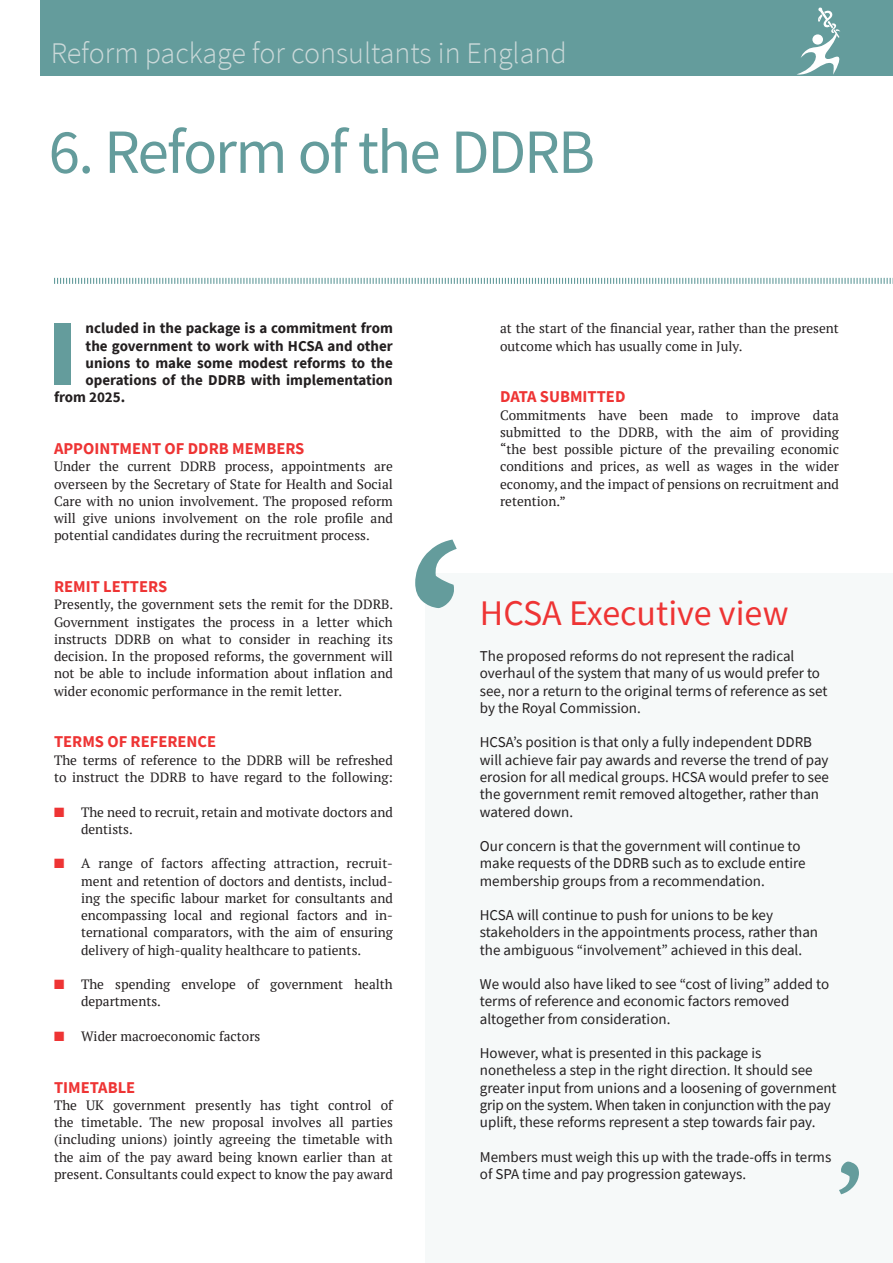
<style>
.page{position:relative;width:893px;height:1263px;background:#fff}
.page>*{position:absolute;margin:0;border:0;box-sizing:border-box;transform-origin:0 0}
._4-line_serif_-_red{font:900 94.65px "Source Sans Pro";color:#649c9c}
.t1{font:63px "Source Sans Pro";letter-spacing:-.035em;color:#649c9c}
._15pt_Light_-_Grey{font:36px "Source Sans Pro";color:#ee3434}
.Topic_-_light_-_green__20pt{font:300 30px "Source Sans Pro";color:#cbd9d9}
.SUB_HEAD_11PT_BOLD{font:700 16.5px "Source Sans Pro";color:#ee3434}
.Body_2nd_par_serif{font:700 16.5px "Source Sans Pro";color:#ee3434}
.Body_2nd_par_s-serif{font:15px/17.2px "Source Sans Pro";color:#231f20}
._4-line_serif_-_red-2{font:700 15px "Source Sans Pro";color:#231f20}
.Body_2nd_par_serif-2{font:13.5px/17.2px "PT Serif";color:#231f20;text-align:justify}
.Body_text_serif{font:13.5px/17.2px "PT Serif";color:#231f20;text-align:justify}
.s1{color:#ee3434}
</style>
<div class="page">
<div style="left:40px;top:0;width:853px;height:75px;background:#649c9c"></div>
<svg style="left:54px;top:277px;width:839px;height:7px"></svg>
<svg style="left:797px;top:8px;width:50px;height:68px"></svg>
<div style="left:425px;top:574px;width:468px;height:689px;background:#f6f9f9"></div>
<svg style="left:415px;top:539px;width:42px;height:69px"></svg>
<svg style="left:839px;top:1161px;width:20px;height:33px"></svg>
<p class="Topic_-_light_-_green__20pt" style="left:51px;top:34px;width:518px">Reform package for consultants in England</p>
<p class="t1" style="left:49px;top:112px;width:548px">6. Reform of the DDRB</p>
<p class="_4-line_serif_-_red" style="left:47px;top:288px;width:31px">I</p>
<p class="_4-line_serif_-_red-2" style="left:86px;top:318px;width:309px">ncluded in the package is a commitment from</p>
<p class="_4-line_serif_-_red-2" style="left:86px;top:336px;width:309px">the government to work with HCSA and other</p>
<p class="_4-line_serif_-_red-2" style="left:86px;top:353px;width:309px">unions to make some modest reforms to the</p>
<p class="_4-line_serif_-_red-2" style="left:86px;top:370px;width:309px">operations of the DDRB with implementation</p>
<p class="_4-line_serif_-_red-2" style="left:54px;top:387px;width:73px">from 2025.</p>
<p class="SUB_HEAD_11PT_BOLD" style="left:54px;top:437px;width:252px">APPOINTMENT OF DDRB MEMBERS</p>
<p class="Body_text_serif" style="left:54px;top:458px;width:340px">Under the current DDRB process, appointments are overseen by the Secretary of State for Health and Social Care with no union involvement. The proposed reform will give unions involvement on the role profile and potential candidates during the recruitment process.</p>
<p class="SUB_HEAD_11PT_BOLD" style="left:54px;top:575px;width:115px">REMIT LETTERS</p>
<p class="Body_2nd_par_serif-2" style="left:54px;top:596px;width:341px">Presently, the government sets the remit for the DDRB.<br>Government instigates the process in a letter which instructs DDRB on what to consider in reaching its decision. In the proposed reforms, the government will not be able to include information about inflation and wider economic performance in the remit letter.</p>
<p class="Body_2nd_par_serif" style="left:54px;top:731px;width:164px">TERMS OF REFERENCE</p>
<p class="Body_2nd_par_serif-2" style="left:54px;top:751px;width:340px">The terms of reference to the DDRB will be refreshed to instruct the DDRB to have regard to the following:</p>
<p class="Body_2nd_par_serif-2" style="left:81px;top:803px;width:313px;text-indent:-27px"><span class="s1">■</span> The need to recruit, retain and motivate doctors and dentists.</p>
<p class="Body_2nd_par_serif-2" style="left:81px;top:855px;width:313px;text-indent:-27px"><span class="s1">■</span> A range of factors affecting attraction, recruit&shy;ment and retention of doctors and dentists, includ&shy;ing the specific labour market for consultants and encompassing local and regional factors and in&shy;ternational comparators, with the aim of ensuring delivery of high-quality healthcare to patients.</p>
<p class="Body_2nd_par_serif-2" style="left:81px;top:975px;width:313px;text-indent:-27px"><span class="s1">■</span> The spending envelope of government health departments.</p>
<p class="Body_2nd_par_serif-2" style="left:54px;top:1027px;width:208px"><span class="s1">■</span> Wider macroeconomic factors</p>
<p class="SUB_HEAD_11PT_BOLD" style="left:54px;top:1076px;width:83px">TIMETABLE</p>
<p class="Body_2nd_par_serif-2" style="left:54px;top:1096px;width:340px">The UK government presently has tight control of the timetable. The new proposal involves all parties (including unions) jointly agreeing the timetable with the aim of the pay award being known earlier than at present. Consultants could expect to know the pay award</p>
<p class="Body_2nd_par_serif-2" style="left:500px;top:320px;width:340px">at the start of the financial year, rather than the present outcome which has usually come in July.</p>
<p class="Body_2nd_par_serif" style="left:500px;top:386px;width:127px">DATA SUBMITTED</p>
<p class="Body_2nd_par_serif-2" style="left:500px;top:406px;width:340px">Commitments have been made to improve data submitted to the DDRB, with the aim of providing “the best possible picture of the prevailing economic conditions and prices, as well as wages in the wider economy, and the impact of pensions on recruitment and retention.”</p>
<p class="_15pt_Light_-_Grey" style="left:480px;top:590px;width:310px">HCSA Executive view</p>
<p class="Body_2nd_par_s-serif" style="left:480px;top:647px;width:349px">The proposed reforms do not represent the radical overhaul of the system that many of us would prefer to see, nor a return to the original terms of reference as set by the Royal Commission.</p>
<p class="Body_2nd_par_s-serif" style="left:480px;top:734px;width:351px">HCSA’s position is that only a fully independent DDRB will achieve fair pay awards and reverse the trend of pay erosion for all medical groups. HCSA would prefer to see the government remit removed altogether, rather than watered down.</p>
<p class="Body_2nd_par_s-serif" style="left:480px;top:837px;width:327px">Our concern is that the government will continue to make requests of the DDRB such as to exclude entire membership groups from a recommendation.</p>
<p class="Body_2nd_par_s-serif" style="left:480px;top:906px;width:340px">HCSA will continue to push for unions to be key stakeholders in the appointments process, rather than the ambiguous “involvement” achieved in this deal.</p>
<p class="Body_2nd_par_s-serif" style="left:480px;top:975px;width:351px">We would also have liked to see “cost of living” added to terms of reference and economic factors removed altogether from consideration.</p>
<p class="Body_2nd_par_s-serif" style="left:480px;top:1044px;width:358px">However, what is presented in this package is nonetheless a step in the right direction. It should see greater input from unions and a loosening of government grip on the system. When taken in conjunction with the pay uplift, these reforms represent a step towards fair pay.</p>
<p class="Body_2nd_par_s-serif" style="left:480px;top:1148px;width:353px">Members must weigh this up with the trade-offs in terms of SPA time and pay progression gateways.</p>
</div>
